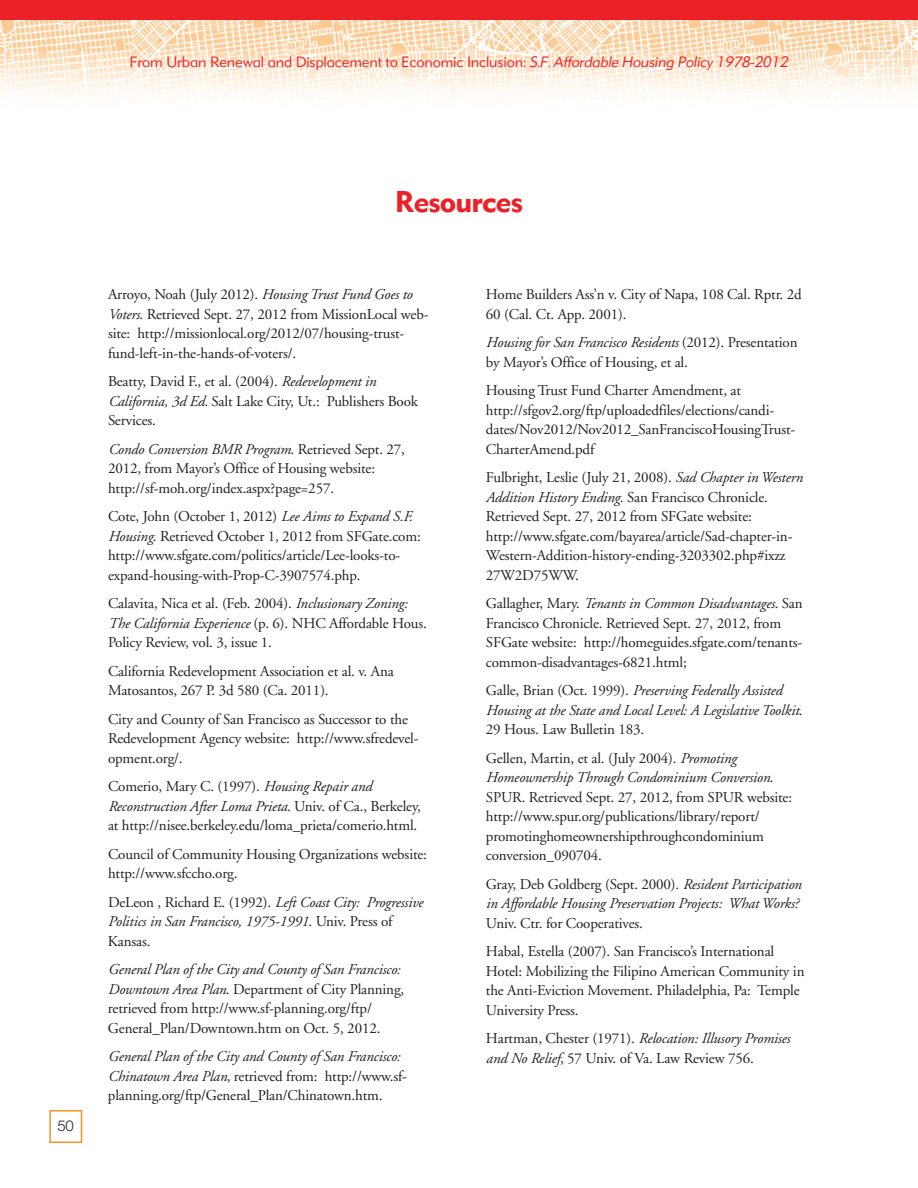
<style>
.page{position:relative;width:918px;height:1188px;background:#fff}
.page>*{position:absolute;margin:0;border:0;box-sizing:border-box;transform-origin:0 0}
.t1{font:700 30px "Metro Sans";letter-spacing:-.03em;color:#ee2027}
.t2{font:18px "Helvetica";color:#939598}
.t3{font:15px/19.5px "Adobe Garamond";letter-spacing:-.01em;color:#231f20}
.t4{font:italic 15px/19.5px "Adobe Garamond";letter-spacing:-.01em;color:#231f20}
.t5{font:300 15px "Metro Sans";letter-spacing:-.01em;color:#ee2027}
.t6{font:300 15px "Helvetica Neue";color:#231f20}
.t7{font:300 13.5px "Metro Sans";letter-spacing:-.01em;color:#231f20;scale:.9 1}
.s1{font-style:italic}
.s2{font-style:normal}
</style>
<div class="page">
<img style="left:0;top:20px;width:918px;height:76px">
<div style="left:0;top:0;width:918px;height:20px;background:#ee2027"></div>
<div style="left:49px;top:1110px;width:33px;height:33px;border:2px solid #f79320"></div>
<p class="t5" style="left:130px;top:56px;width:660px">From Urban Renewal and Displacement to Economic Inclusion: <span class="s1">S.F. Affordable Housing Policy 1978-2012</span></p>
<p class="t6" style="left:57px;top:1120px;width:18px">50</p>
<h1 class="t1" style="left:395px;top:191px;width:130px">Resources</h1>
<p class="t3" style="left:108px;top:286px;width:322px">Arroyo, Noah (July 2012). <span class="s1">Housing Trust Fund Goes to Voters</span>. Retrieved Sept. 27, 2012 from MissionLocal web&shy;site: http://missionlocal.org/2012/07/housing-trust&shy;fund-left-in-the-hands-of-voters/.</p>
<p class="t3" style="left:108px;top:373px;width:312px">Beatty, David F., et al. (2004). <span class="s1">Redevelopment in<br>California, 3d Ed.</span> Salt Lake City, Ut.: Publishers Book<br>Services.</p>
<p class="t3" style="left:108px;top:441px;width:298px"><span class="s1">Condo Conversion BMR Program</span>. Retrieved Sept. 27,<br>2012, from Mayor’s Office of Housing website: http://sf-moh.org/index.aspx?page=257.</p>
<p class="t3" style="left:108px;top:508px;width:314px">Cote, John (October 1, 2012) <span class="s1">Lee Aims to Expand S.F.<br>Housing</span>. Retrieved October 1, 2012 from SFGate.com: http://www.sfgate.com/politics/article/Lee-looks-to&shy;expand-housing-with-Prop-C-3907574.php.</p>
<p class="t3" style="left:108px;top:595px;width:320px">Calavita, Nica et al. (Feb. 2004). <span class="s1">Inclusionary Zoning:<br>The California Experience</span> (p. 6). NHC Affordable Hous.<br>Policy Review, vol. 3, issue 1.</p>
<p class="t3" style="left:108px;top:663px;width:287px">California Redevelopment Association et al. v. Ana<br>Matosantos, 267 P. 3d 580 (Ca. 2011).</p>
<p class="t3" style="left:108px;top:711px;width:312px">City and County of San Francisco as Successor to the<br>Redevelopment Agency website: http://www.sfredevel&shy;opment.org/.</p>
<p class="t3" style="left:108px;top:778px;width:314px">Comerio, Mary C. (1997). <span class="s1">Housing Repair and<br>Reconstruction After Loma Prieta</span>. Univ. of Ca., Berkeley, at http://nisee.berkeley.edu/loma_prieta/comerio.html.</p>
<p class="t3" style="left:108px;top:846px;width:321px">Council of Community Housing Organizations website: http://www.sfccho.org.</p>
<p class="t4" style="left:108px;top:894px;width:317px"><span class="s2">DeLeon , Richard E. (1992).</span> Left Coast City: Progressive<br>Politics in San Francisco, 1975-1991<span class="s2">. Univ. Press of<br>Kansas.</span></p>
<p class="t3" style="left:108px;top:961px;width:298px"><span class="s1">General Plan of the City and County of San Francisco:<br>Downtown Area Plan</span>. Department of City Planning, retrieved from http://www.sf-planning.org/ftp/ General_Plan/Downtown.htm on Oct. 5, 2012.</p>
<p class="t3" style="left:108px;top:1048px;width:301px"><span class="s1">General Plan of the City and County of San Francisco:<br>Chinatown Area Plan</span>, retrieved from: http://www.sf&shy;planning.org/ftp/General_Plan/Chinatown.htm.</p>
<p class="t2" style="left:108px;top:972px;width:202px">____________________</p>
<p class="t7" style="left:108px;top:1005px;width:14px">`1</p>
<p class="t7" style="left:138px;top:1005px;width:45px">dakfas;f</p>
<p class="t3" style="left:486px;top:286px;width:317px">Home Builders Ass’n v. City of Napa, 108 Cal. Rptr. 2d<br>60 (Cal. Ct. App. 2001).</p>
<p class="t3" style="left:486px;top:334px;width:313px"><span class="s1">Housing for San Francisco Residents</span> (2012). Presentation by Mayor’s Office of Housing, et al.</p>
<p class="t3" style="left:486px;top:382px;width:311px">Housing Trust Fund Charter Amendment, at http://sfgov2.org/ftp/uploadedfiles/elections/candi&shy;dates/Nov2012/Nov2012_SanFranciscoHousingTrust-CharterAmend.pdf</p>
<p class="t3" style="left:486px;top:469px;width:318px">Fulbright, Leslie (July 21, 2008). <span class="s1">Sad Chapter in Western Addition History Ending.</span> San Francisco Chronicle.<br>Retrieved Sept. 27, 2012 from SFGate website: http://www.sfgate.com/bayarea/article/Sad-chapter-in-Western-Addition-history-ending-3203302.php#ixzz 27W2D75WW.</p>
<p class="t3" style="left:486px;top:595px;width:318px">Gallagher, Mary. <span class="s1">Tenants in Common Disadvantages</span>. San Francisco Chronicle. Retrieved Sept. 27, 2012, from SFGate website: http://homeguides.sfgate.com/tenants&shy;common-disadvantages-6821.html;</p>
<p class="t4" style="left:486px;top:682px;width:318px"><span class="s2">Galle, Brian (Oct. 1999).</span> Preserving Federally Assisted<br>Housing at the State and Local Level: A Legislative Toolkit<span class="s2">.<br>29 Hous. Law Bulletin 183.</span></p>
<p class="t3" style="left:486px;top:750px;width:308px">Gellen, Martin, et al. (July 2004). <span class="s1">Promoting Homeownership Through Condominium Conversion</span>.<br>SPUR. Retrieved Sept. 27, 2012, from SPUR website: http://www.spur.org/publications/library/report/ promotinghomeownershipthroughcondominium conversion_090704.</p>
<p class="t4" style="left:486px;top:876px;width:317px"><span class="s2">Gray, Deb Goldberg (Sept. 2000).</span> Resident Participation in Affordable Housing Preservation Projects: What Works?</p>
<p class="t3" style="left:486px;top:910px;width:290px;line-height:28.5px">Univ. Ctr. for Cooperatives.<br>Habal, Estella (2007). San Francisco’s International</p>
<p class="t3" style="left:486px;top:963px;width:320px">Hotel: Mobilizing the Filipino American Community in the Anti-Eviction Movement. Philadelphia, Pa: Temple<br>University Press.</p>
<p class="t3" style="left:486px;top:1030px;width:306px">Hartman, Chester (1971). <span class="s1">Relocation: Illusory Promises and No Relief</span>, 57 Univ. of Va. Law Review 756.</p>
</div>
